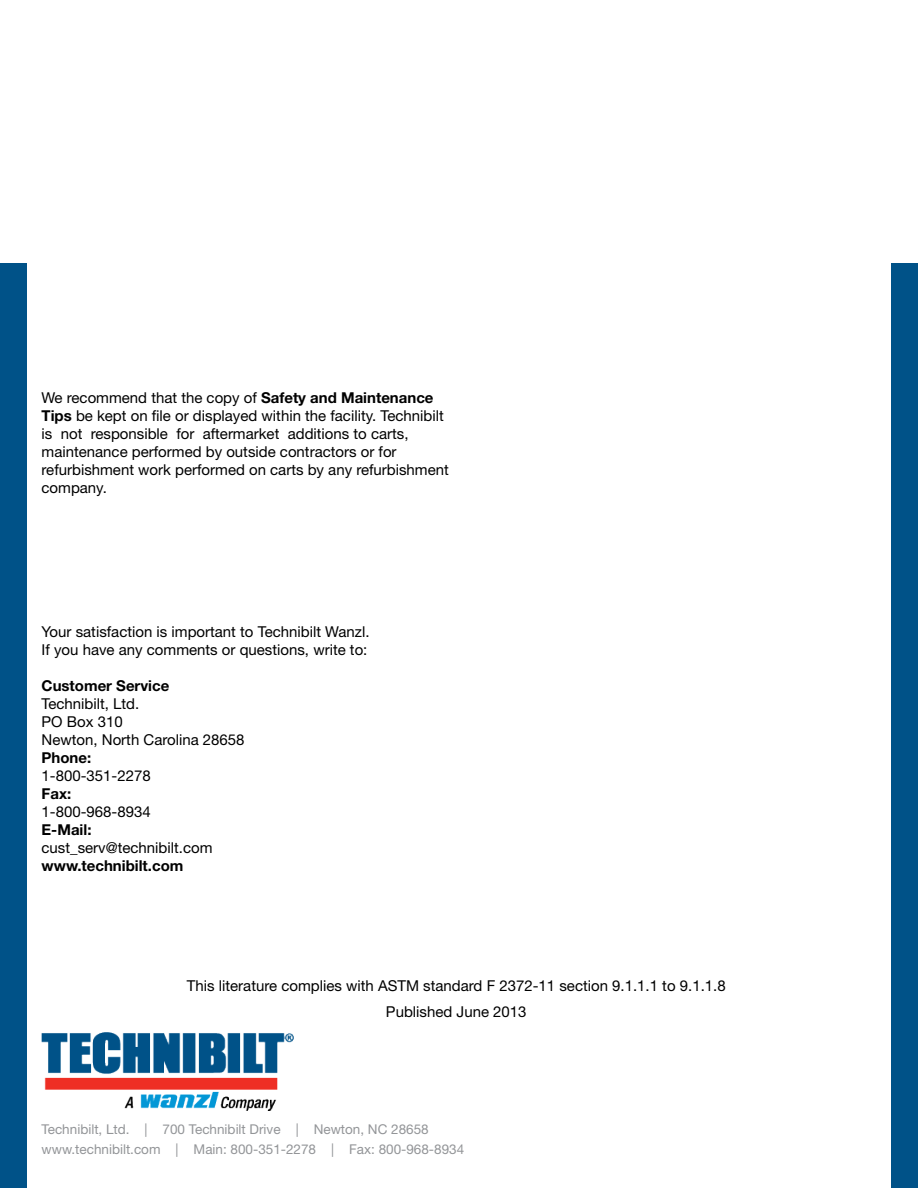
<style>
.page{position:relative;width:918px;height:1188px;background:#fff}
.page>*{position:absolute;margin:0;border:0;box-sizing:border-box;transform-origin:0 0}
.t1{font:15px/18px "Helvetica Neue LT Std";color:#000}
.t2{font:700 15px "Helvetica Neue LT Std";color:#000}
.t3{font:13.5px/20.4px "Helvetica Neue LT Std";color:#939598}
.s1{font-weight:700}
</style>
<div class="page">
<div style="left:0;top:263px;width:27px;height:925px;background:#005288"></div>
<div style="left:891px;top:263px;width:27px;height:925px;background:#005288"></div>
<img style="left:42px;top:1032px;width:252px;height:78px">
<p class="t1" style="left:42px;top:389px;width:409px">We recommend that the copy of <span class="s1">Safety and Maintenance Tips</span> be kept on file or displayed within the facility. Technibilt is not responsible for aftermarket additions to carts, maintenance performed by outside contractors or for refurbishment work performed on carts by any refurbishment company.</p>
<p class="t1" style="left:42px;top:622px;width:330px">Your satisfaction is important to Technibilt Wanzl.<br>If you have any comments or questions, write to:</p>
<p class="t2" style="left:42px;top:676px;width:129px">Customer Service</p>
<p class="t1" style="left:42px;top:694px;width:205px">Technibilt, Ltd.<br>PO Box 310<br>Newton, North Carolina 28658</p>
<p class="t2" style="left:42px;top:748px;width:51px">Phone:</p>
<p class="t1" style="left:42px;top:766px;width:111px">1-800-351-2278</p>
<p class="t2" style="left:42px;top:784px;width:31px">Fax:</p>
<p class="t1" style="left:42px;top:802px;width:111px">1-800-968-8934</p>
<p class="t2" style="left:42px;top:820px;width:51px">E-Mail:</p>
<p class="t1" style="left:42px;top:838px;width:172px">cust_serv@technibilt.com</p>
<p class="t2" style="left:42px;top:856px;width:143px">www.technibilt.com</p>
<p class="t1" style="left:187px;top:973px;width:540px;line-height:25.5px;text-align:center">This literature complies with ASTM standard F 2372-11 section 9.1.1.1 to 9.1.1.8<br>Published June 2013</p>
<p class="t3" style="left:42px;top:1119px;width:424px">Technibilt, Ltd. | 700 Technibilt Drive | Newton, NC 28658 www.technibilt.com | Main: 800-351-2278 | Fax: 800-968-8934</p>
</div>
